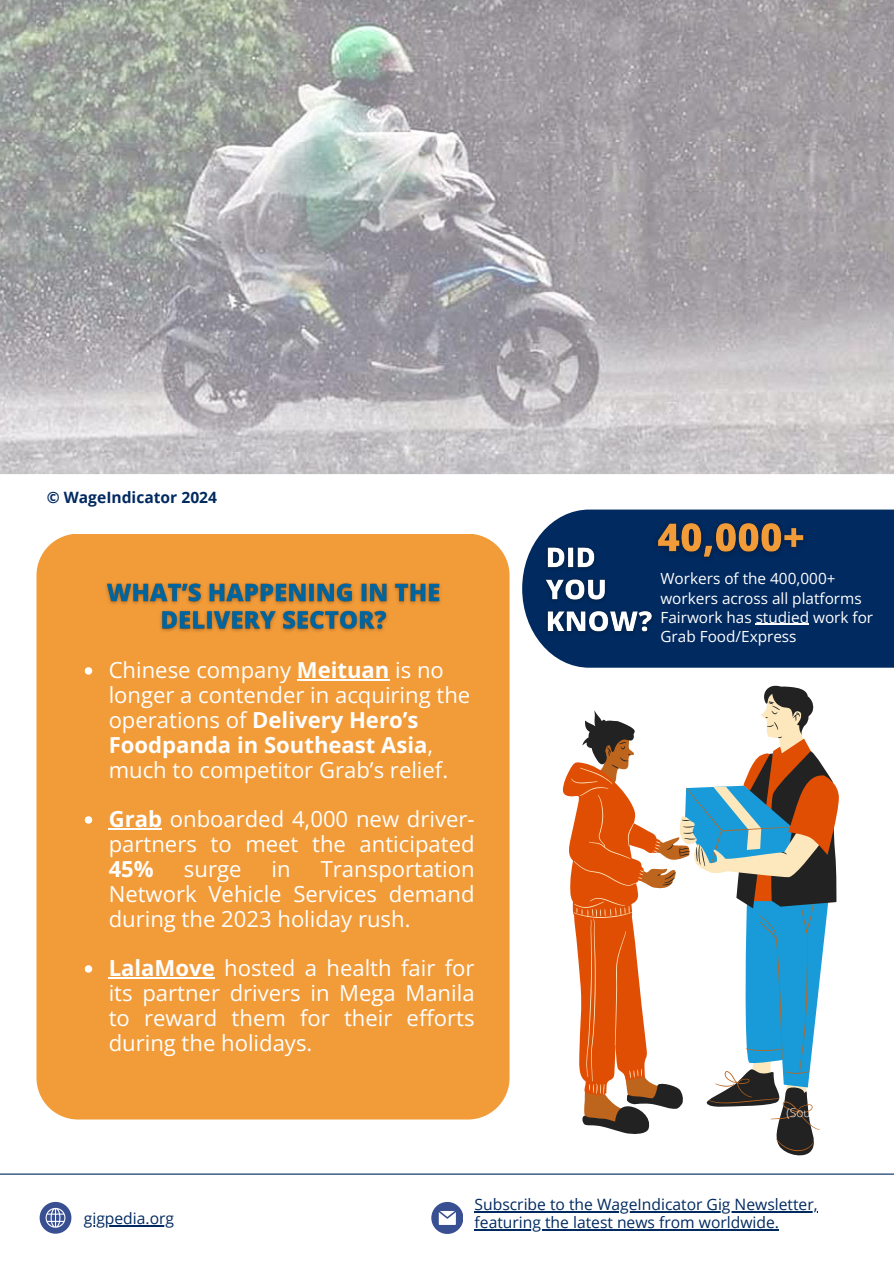
<style>
.page{position:relative;width:894px;height:1264px;background:#fff}
.page>*{position:absolute;margin:0;border:0;box-sizing:border-box;transform-origin:0 0}
.t1{font:22.05px/24.9px "Open Sans";color:#fff;text-align:justify}
.t2{font:15.6px "Open Sans";color:#002a60}
.t3{font:700 15.6px "Open Sans";color:#002a60}
.t4{font:15.3px/19.2px "Open Sans";color:#fff}
.s1{font-weight:700}
</style>
<div class="page">
<svg style="left:40px;top:1201px;width:31px;height:32px"></svg>
<svg style="left:431px;top:1201px;width:31px;height:32px"></svg>
<hr style="left:0;top:1173px;width:893px;height:1px;background:#002a60">
<img style="left:0;top:0;width:893px;height:474px">
<div style="left:36px;top:534px;width:473px;height:585px;background:#f29b39"></div>
<svg style="left:562px;top:685px;width:276px;height:470px"></svg>
<svg style="left:522px;top:509px;width:371px;height:158px;background:#11386a"></svg>
<hr style="left:84px;top:1224px;width:90px;height:2px;background:#002a60">
<hr style="left:483px;top:1211px;width:334px;height:1px;background:#002a60">
<hr style="left:474px;top:1229px;width:304px;height:1px;background:#002a60">
<hr style="left:833px;top:1117px;width:40px;height:1px;background:#fff">
<svg style="left:85px;top:667px;width:7px;height:7px"></svg>
<hr style="left:297px;top:679px;width:92px;height:2px;background:#fff">
<svg style="left:85px;top:816px;width:7px;height:7px"></svg>
<hr style="left:109px;top:828px;width:53px;height:1px;background:#fff">
<svg style="left:85px;top:965px;width:7px;height:7px"></svg>
<hr style="left:109px;top:977px;width:106px;height:1px;background:#fff">
<img style="left:99px;top:576px;width:348px;height:62px">
<img style="left:647px;top:510px;width:167px;height:59px">
<img style="left:538px;top:537px;width:121px;height:103px">
<hr style="left:755px;top:624px;width:53px;height:1px;background:#fff">
<p class="t3" style="left:47px;top:486px;width:172px">© WageIndicator 2024</p>
<p class="t1" style="left:109px;top:657px;width:363px;text-align:left">Chinese company <span class="s1">Meituan</span> is no longer a contender in acquiring the operations of <span class="s1">Delivery Hero’s<br>Foodpanda in Southeast Asia</span>, much to competitor Grab’s relief.</p>
<p class="t1" style="left:109px;top:806px;width:367px"><span class="s1">Grab</span> onboarded 4,000 new driver&shy;partners to meet the anticipated <span class="s1">45%</span></p>
<p class="t1" style="left:109px;top:856px;width:367px;text-indent:212px">Transportation Network Vehicle Services demand during the 2023 holiday rush.</p>
<p class="t1" style="left:109px;top:955px;width:367px"><span class="s1">LalaMove</span> hosted a health fair for its partner drivers in Mega Manila to reward them for their efforts during the holidays.</p>
<p class="t1" style="left:184px;top:856px;width:59px">surge</p>
<p class="t1" style="left:271px;top:856px;width:21px">in</p>
<p class="t4" style="left:660px;top:569px;width:214px">Workers of the 400,000+ workers across all platforms<br>Fairwork has studied work for<br>Grab Food/Express</p>
<h6 class="t2" style="left:84px;top:1207px;width:92px">gigpedia.org</h6>
<p class="t2" style="left:474px;top:1193px;width:344px">Subscribe to the WageIndicator Gig Newsletter,</p>
<p class="t2" style="left:474px;top:1211px;width:306px">featuring the latest news from worldwide.</p>
</div>
